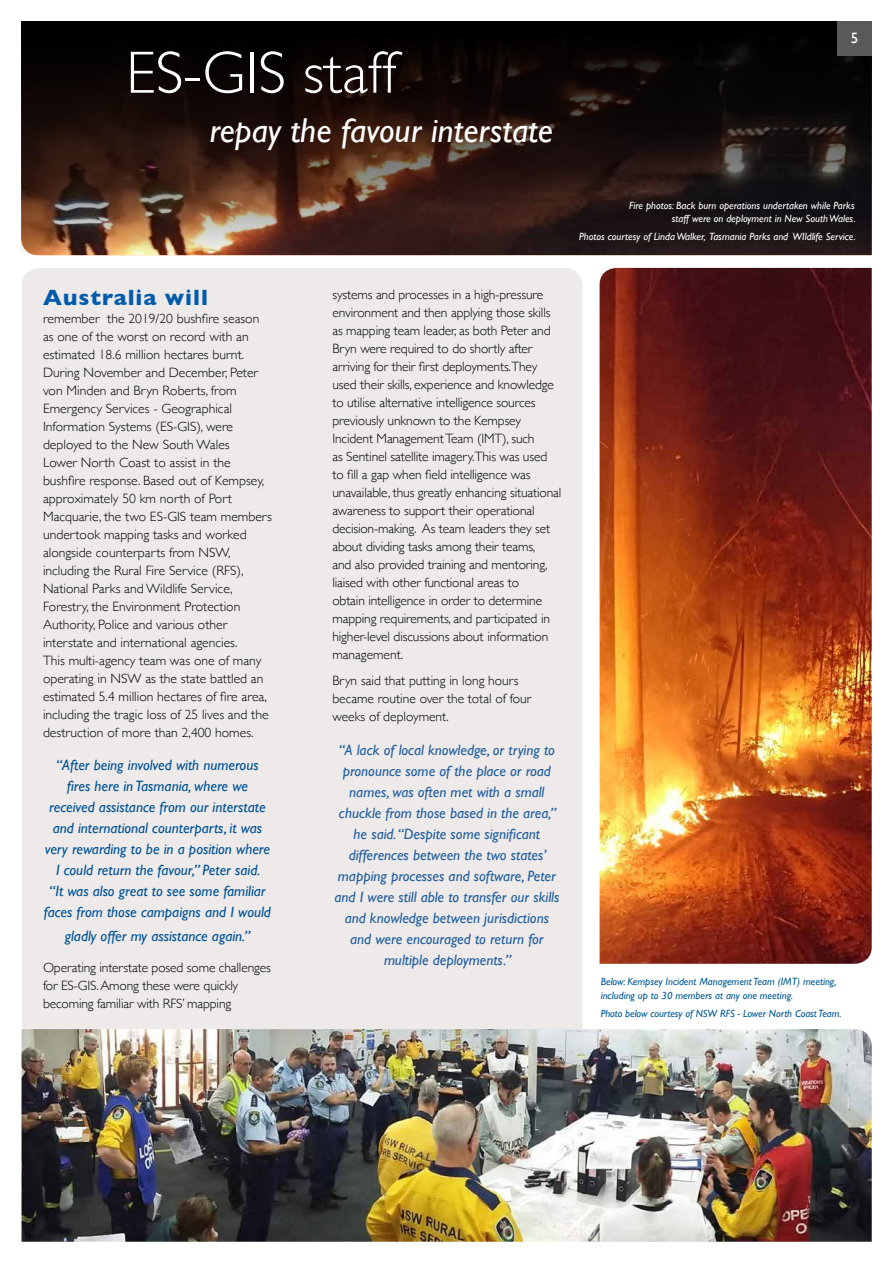
<style>
.page{position:relative;width:893px;height:1263px;background:#fff}
.page>*{position:absolute;margin:0;border:0;box-sizing:border-box;transform-origin:0 0}
.Intro{font:300 60px "Gill Sans";color:#fff}
.Intro-2{font:italic 34.5px "Gill Sans";color:#fff}
.text{font:700 22.5px "Gill Sans";letter-spacing:.04em;color:#005cab}
.t1{font:italic 15px/21px "Gill Sans";color:#215e9e;text-align:center}
.t2{font:italic 15px/21px "Gill Sans";color:#005295;text-align:center}
.t3{font:15px "Gill Sans";color:#fff}
.text-2{font:300 13.5px/18px "Gill Sans";letter-spacing:-.01em;color:#000}
.captions{font:italic 10.5px/13.5px "Gill Sans";color:#fff;text-align:right}
.captions-2{font:italic 10.5px/13.5px "Gill Sans";color:#005a96}
</style>
<div class="page">
<div style="left:22px;top:268px;width:561px;height:761px;background:#edeae9"></div>
<img style="left:600px;top:268px;width:272px;height:696px">
<img style="left:22px;top:1029px;width:850px;height:213px">
<svg style="left:21px;top:21px;width:850px;height:234px;background:#261712"></svg>
<div style="left:838px;top:21px;width:34px;height:34px;background:#58595b"></div>
<p class="Intro" style="left:126px;top:26px;width:272px">ES-GIS staff</p>
<p class="Intro-2" style="left:209px;top:111px;width:345px">repay the favour interstate</p>
<p class="t3" style="left:851px;top:30px;width:9px">5</p>
<p class="text" style="left:43px;top:279px;width:166px">Australia will</p>
<p class="text-2" style="left:43px;top:309px;width:230px">remember the 2019/20 bushfire season as one of the worst on record with an estimated 18.6 million hectares burnt.<br>During November and December, Peter von Minden and Bryn Roberts, from Emergency Services - Geographical Information Systems (ES-GIS), were deployed to the New South Wales<br>Lower North Coast to assist in the bushfire response. Based out of Kempsey, approximately 50 km north of Port Macquarie, the two ES-GIS team members undertook mapping tasks and worked alongside counterparts from NSW, including the Rural Fire Service (RFS), National Parks and Wildlife Service, Forestry, the Environment Protection Authority, Police and various other interstate and international agencies.<br>This multi-agency team was one of many operating in NSW as the state battled an estimated 5.4 million hectares of fire area, including the tragic loss of 25 lives and the destruction of more than 2,400 homes.</p>
<p class="t2" style="left:44px;top:755px;width:229px">“After being involved with numerous fires here in Tasmania, where we received assistance from our interstate and international counterparts, it was very rewarding to be in a position where I could return the favour,” Peter said.<br>“It was also great to see some familiar faces from those campaigns and I would</p>
<p class="t2" style="left:65px;top:926px;width:187px">gladly offer my assistance again.”</p>
<p class="text-2" style="left:43px;top:958px;width:229px">Operating interstate posed some challenges for ES-GIS. Among these were quickly becoming familiar with RFS’ mapping</p>
<p class="text-2" style="left:332px;top:284px;width:230px">systems and processes in a high-pressure environment and then applying those skills as mapping team leader, as both Peter and Bryn were required to do shortly after arriving for their first deployments.They used their skills, experience and knowledge to utilise alternative intelligence sources previously unknown to the Kempsey Incident Management Team (IMT), such<br>as Sentinel satellite imagery.This was used to fill a gap when field intelligence was unavailable, thus greatly enhancing situational awareness to support their operational decision-making. As team leaders they set about dividing tasks among their teams,<br>and also provided training and mentoring, liaised with other functional areas to<br>obtain intelligence in order to determine mapping requirements, and participated in higher-level discussions about information management.</p>
<p class="text-2" style="left:332px;top:671px;width:200px">Bryn said that putting in long hours became routine over the total of four weeks of deployment.</p>
<p class="t1" style="left:334px;top:739px;width:226px">“A lack of local knowledge, or trying to pronounce some of the place or road names, was often met with a small chuckle from those based in the area,” he said. “Despite some significant differences between the two states’ mapping processes and software, Peter and I were still able to transfer our skills and knowledge between jurisdictions and were encouraged to return for multiple deployments.”</p>
<p class="captions" style="left:629px;top:198px;width:228px">Fire photos: Back burn operations undertaken while Parks staff were on deployment in New South Wales.</p>
<p class="captions" style="left:579px;top:230px;width:278px">Photos courtesy of Linda Walker, Tasmania Parks and WIldlife Service.</p>
<p class="captions-2" style="left:601px;top:975px;width:237px">Below: Kempsey Incident Management Team (IMT) meeting, including up to 30 members at any one meeting.</p>
<p class="captions-2" style="left:601px;top:1006px;width:242px">Photo below courtesy of NSW RFS - Lower North Coast Team.</p>
</div>
